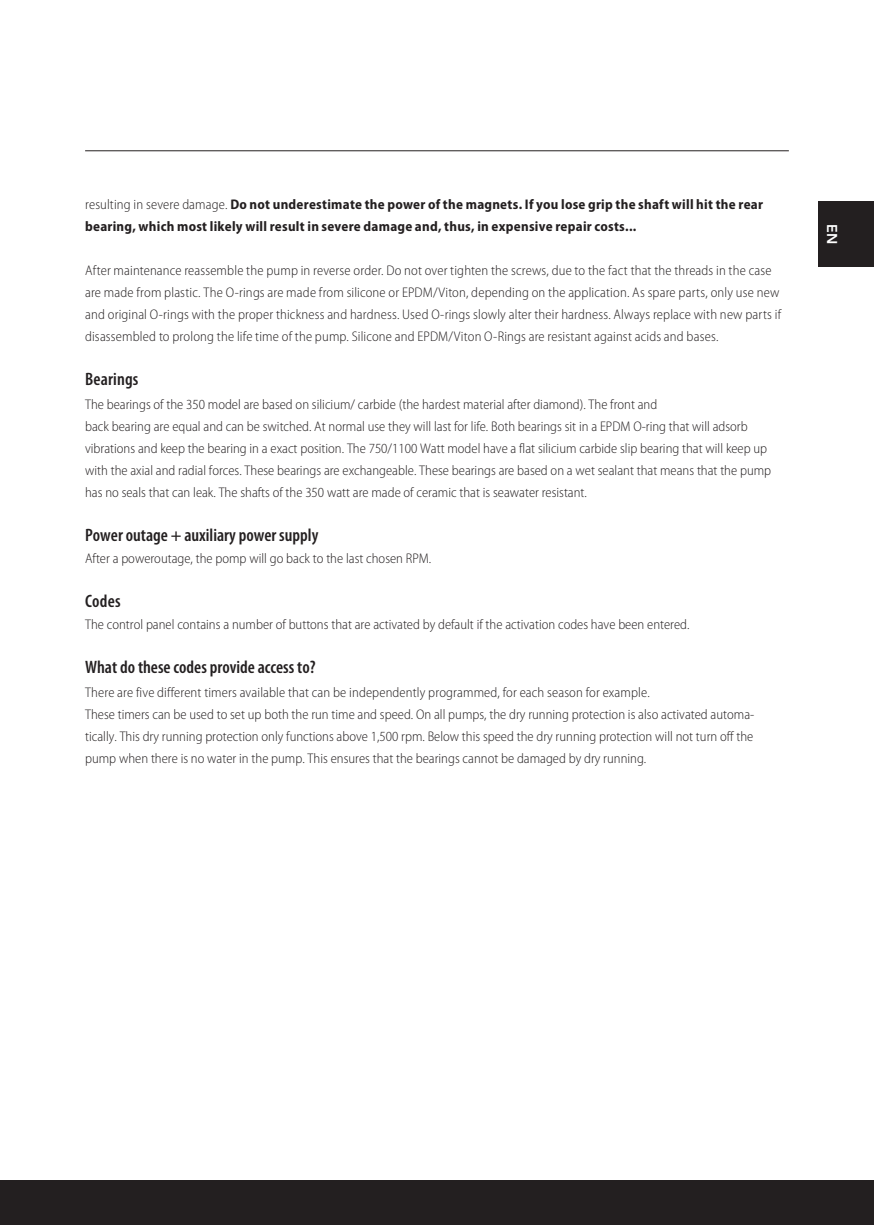
<style>
.page{position:relative;width:874px;height:1225px;background:#fff}
.page>*{position:absolute;margin:0;border:0;box-sizing:border-box;transform-origin:0 0}
.t1{font:600 condensed 18px "Myriad Pro";color:#231f20}
.t2{font:800 14.2px "Avenir LT Std";color:#fff}
.t3{font:300 semi-condensed 14px/22px "Myriad Pro";color:#231f20}
.t4{font:700 semi-condensed 14px/22px "Myriad Pro";letter-spacing:.02em;color:#231f20}
.s1{font-weight:300}
</style>
<div class="page">
<div style="left:0;top:1180px;width:873px;height:45px;background:#231f20"></div>
<hr style="left:85px;top:150px;width:703px;height:1px;background:#231f20">
<div style="left:818px;top:201px;width:55px;height:66px;background:#231f20"></div>
<p class="t4" style="left:85px;top:193px;width:679px"><span class="s1">resulting in severe damage.</span> Do not underestimate the power of the magnets. If you lose grip the shaft will hit the rear bearing, which most likely will result in severe damage and, thus, in expensive repair costs...</p>
<p class="t3" style="left:85px;top:260px;width:697px">After maintenance reassemble the pump in reverse order. Do not over tighten the screws, due to the fact that the threads in the case are made from plastic. The O-rings are made from silicone or EPDM/Viton, depending on the application. As spare parts, only use new and original O-rings with the proper thickness and hardness. Used O-rings slowly alter their hardness. Always replace with new parts if disassembled to prolong the life time of the pump. Silicone and EPDM/Viton O-Rings are resistant against acids and bases.</p>
<p class="t1" style="left:85px;top:368px;width:55px">Bearings</p>
<p class="t3" style="left:85px;top:393px;width:687px">The bearings of the 350 model are based on silicium/ carbide (the hardest material after diamond). The front and<br>back bearing are equal and can be switched. At normal use they will last for life. Both bearings sit in a EPDM O-ring that will adsorb vibrations and keep the bearing in a exact position. The 750/1100 Watt model have a flat silicium carbide slip bearing that will keep up with the axial and radial forces. These bearings are exchangeable. These bearings are based on a wet sealant that means that the pump has no seals that can leak. The shafts of the 350 watt are made of ceramic that is seawater resistant.</p>
<p class="t1" style="left:85px;top:524px;width:234px">Power outage + auxiliary power supply</p>
<p class="t3" style="left:85px;top:547px;width:347px">After a poweroutage, the pomp will go back to the last chosen RPM.</p>
<p class="t1" style="left:85px;top:590px;width:37px">Codes</p>
<p class="t3" style="left:85px;top:613px;width:605px">The control panel contains a number of buttons that are activated by default if the activation codes have been entered.</p>
<p class="t1" style="left:85px;top:656px;width:232px">What do these codes provide access to?</p>
<p class="t3" style="left:85px;top:681px;width:670px">There are five different timers available that can be independently programmed, for each season for example.<br>These timers can be used to set up both the run time and speed. On all pumps, the dry running protection is also activated automa&shy;tically. This dry running protection only functions above 1,500 rpm. Below this speed the dry running protection will not turn off the pump when there is no water in the pump. This ensures that the bearings cannot be damaged by dry running.</p>
<p class="t2" style="left:840px;top:224px;width:22px;rotate:90deg">EN</p>
</div>
